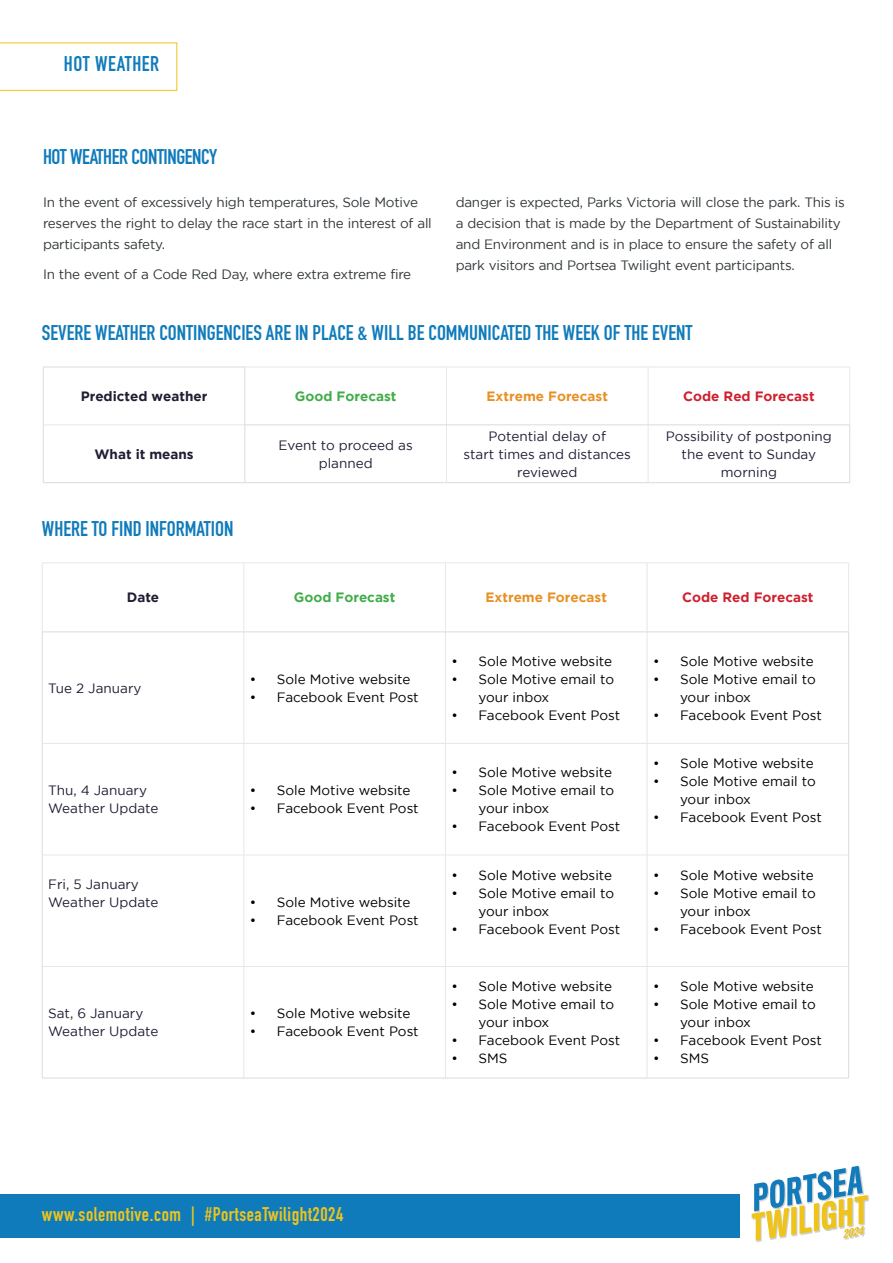
<style>
.page{position:relative;width:893px;height:1263px;background:#fff}
.page>*{position:absolute;margin:0;border:0;box-sizing:border-box;transform-origin:0 0}
.t1{font:700 21px "DIN Condensed";color:#0f7bbb}
.t2{font:700 21px "DIN Condensed";letter-spacing:-.02em;color:#0f7bbb}
.t3{font:700 21px "DIN Condensed";letter-spacing:.03em;color:#0f7bbb}
.t4{font:700 19.5px "DIN Condensed";letter-spacing:.03em;color:#eec41b}
.t5{font:13.5px/18px "Gotham";color:#000}
.t6{font:13.5px/21px "Gotham";letter-spacing:-.02em;color:#32373a}
.t7{font:13.5px/18px "Gotham";color:#221c34;text-align:center}
.t8{font:700 13.5px "Gotham";color:#221c34}
.t9{font:700 13.5px "Gotham";color:#e89024}
.t10{font:700 13.5px "Gotham";color:#cf202f}
.t11{font:700 13.5px "Gotham";color:#41ad49}
</style>
<div class="page">
<div style="left:0;top:1194px;width:739px;height:44px;background:#0f7bbb"></div>
<hr style="left:245px;top:367px;width:201px;height:1px;background:#e6e7e8">
<hr style="left:446px;top:367px;width:202px;height:1px;background:#e6e7e8">
<hr style="left:446px;top:367px;width:1px;height:58px;background:#e6e7e8">
<hr style="left:648px;top:367px;width:202px;height:1px;background:#e6e7e8">
<hr style="left:648px;top:367px;width:1px;height:58px;background:#e6e7e8">
<hr style="left:849px;top:367px;width:1px;height:58px;background:#e6e7e8">
<hr style="left:43px;top:425px;width:202px;height:1px;background:#e6e7e8">
<hr style="left:446px;top:425px;width:1px;height:57px;background:#e6e7e8">
<hr style="left:648px;top:425px;width:1px;height:57px;background:#e6e7e8">
<hr style="left:43px;top:367px;width:202px;height:1px;background:#dcdbdb">
<hr style="left:43px;top:367px;width:1px;height:58px;background:#dcdbdb">
<hr style="left:245px;top:367px;width:1px;height:58px;background:#dcdbdb">
<hr style="left:43px;top:425px;width:1px;height:57px;background:#dcdbdb">
<hr style="left:43px;top:482px;width:202px;height:1px;background:#dcdbdb">
<hr style="left:245px;top:425px;width:201px;height:1px;background:#dcdbdb">
<hr style="left:245px;top:425px;width:1px;height:57px;background:#dcdbdb">
<hr style="left:446px;top:425px;width:202px;height:1px;background:#dcdbdb">
<hr style="left:648px;top:425px;width:202px;height:1px;background:#dcdbdb">
<hr style="left:849px;top:425px;width:1px;height:57px;background:#dcdbdb">
<hr style="left:245px;top:482px;width:201px;height:1px;background:#dcdbdb">
<hr style="left:446px;top:482px;width:202px;height:1px;background:#dcdbdb">
<hr style="left:648px;top:482px;width:202px;height:1px;background:#dcdbdb">
<hr style="left:42px;top:563px;width:202px;height:1px;background:#e6e7e8">
<hr style="left:42px;top:563px;width:1px;height:69px;background:#e6e7e8">
<hr style="left:244px;top:563px;width:201px;height:1px;background:#e6e7e8">
<hr style="left:244px;top:563px;width:1px;height:69px;background:#e6e7e8">
<hr style="left:445px;top:563px;width:202px;height:1px;background:#e6e7e8">
<hr style="left:445px;top:563px;width:1px;height:69px;background:#e6e7e8">
<hr style="left:647px;top:563px;width:202px;height:1px;background:#e6e7e8">
<hr style="left:647px;top:563px;width:1px;height:69px;background:#e6e7e8">
<hr style="left:848px;top:563px;width:1px;height:69px;background:#e6e7e8">
<hr style="left:244px;top:632px;width:1px;height:111px;background:#e6e7e8">
<hr style="left:445px;top:632px;width:1px;height:111px;background:#e6e7e8">
<hr style="left:647px;top:632px;width:1px;height:111px;background:#e6e7e8">
<hr style="left:42px;top:743px;width:202px;height:1px;background:#e6e7e8">
<hr style="left:244px;top:743px;width:201px;height:1px;background:#e6e7e8">
<hr style="left:244px;top:744px;width:1px;height:111px;background:#e6e7e8">
<hr style="left:445px;top:743px;width:202px;height:1px;background:#e6e7e8">
<hr style="left:445px;top:744px;width:1px;height:111px;background:#e6e7e8">
<hr style="left:647px;top:743px;width:201px;height:1px;background:#e6e7e8">
<hr style="left:647px;top:744px;width:1px;height:111px;background:#e6e7e8">
<hr style="left:42px;top:855px;width:202px;height:1px;background:#e6e7e8">
<hr style="left:244px;top:855px;width:201px;height:1px;background:#e6e7e8">
<hr style="left:244px;top:855px;width:1px;height:111px;background:#e6e7e8">
<hr style="left:445px;top:855px;width:202px;height:1px;background:#e6e7e8">
<hr style="left:445px;top:855px;width:1px;height:111px;background:#e6e7e8">
<hr style="left:647px;top:855px;width:201px;height:1px;background:#e6e7e8">
<hr style="left:647px;top:855px;width:1px;height:111px;background:#e6e7e8">
<hr style="left:42px;top:966px;width:202px;height:1px;background:#e6e7e8">
<hr style="left:244px;top:966px;width:201px;height:1px;background:#e6e7e8">
<hr style="left:244px;top:967px;width:1px;height:111px;background:#e6e7e8">
<hr style="left:445px;top:966px;width:202px;height:1px;background:#e6e7e8">
<hr style="left:445px;top:967px;width:1px;height:111px;background:#e6e7e8">
<hr style="left:647px;top:966px;width:201px;height:1px;background:#e6e7e8">
<hr style="left:647px;top:967px;width:1px;height:111px;background:#e6e7e8">
<hr style="left:42px;top:632px;width:202px;height:1px;background:#dcdbdb">
<hr style="left:42px;top:632px;width:1px;height:111px;background:#dcdbdb">
<hr style="left:244px;top:632px;width:201px;height:1px;background:#dcdbdb">
<hr style="left:445px;top:632px;width:202px;height:1px;background:#dcdbdb">
<hr style="left:647px;top:632px;width:202px;height:1px;background:#dcdbdb">
<hr style="left:848px;top:632px;width:1px;height:111px;background:#dcdbdb">
<hr style="left:42px;top:743px;width:1px;height:112px;background:#dcdbdb">
<hr style="left:848px;top:743px;width:1px;height:112px;background:#dcdbdb">
<hr style="left:42px;top:855px;width:1px;height:111px;background:#dcdbdb">
<hr style="left:848px;top:855px;width:1px;height:111px;background:#dcdbdb">
<hr style="left:42px;top:966px;width:1px;height:112px;background:#dcdbdb">
<hr style="left:848px;top:966px;width:1px;height:112px;background:#dcdbdb">
<hr style="left:42px;top:1078px;width:202px;height:1px;background:#dcdbdb">
<hr style="left:244px;top:1078px;width:201px;height:1px;background:#dcdbdb">
<hr style="left:445px;top:1078px;width:202px;height:1px;background:#dcdbdb">
<hr style="left:647px;top:1078px;width:202px;height:1px;background:#dcdbdb">
<svg style="left:0;top:43px;width:177px;height:48px"></svg>
<div style="left:753px;top:1167px;width:116px;height:75px;background:#000;opacity:.2"></div>
<svg style="left:752px;top:1166px;width:116px;height:74px"></svg>
<h1 class="t3" style="left:64px;top:49px;width:97px">HOT WEATHER</h1>
<h1 class="t2" style="left:43px;top:142px;width:176px">HOT WEATHER CONTINGENCY</h1>
<p class="t6" style="left:43px;top:192px;width:390px">In the event of excessively high temperatures, Sole Motive reserves the right to delay the race start in the interest of all participants safety.</p>
<p class="t6" style="left:43px;top:263px;width:370px">In the event of a Code Red Day, where extra extreme fire</p>
<p class="t6" style="left:456px;top:192px;width:390px">danger is expected, Parks Victoria will close the park. This is a decision that is made by the Department of Sustainability and Environment and is in place to ensure the safety of all park visitors and Portsea Twilight event participants.</p>
<h1 class="t1" style="left:42px;top:318px;width:652px">SEVERE WEATHER CONTINGENCIES ARE IN PLACE &amp; WILL BE COMMUNICATED THE WEEK OF THE EVENT</h1>
<p class="t8" style="left:81px;top:388px;width:128px">Predicted weather</p>
<p class="t11" style="left:295px;top:388px;width:103px">Good Forecast</p>
<p class="t9" style="left:487px;top:388px;width:123px">Extreme Forecast</p>
<p class="t10" style="left:683px;top:388px;width:133px">Code Red Forecast</p>
<p class="t8" style="left:94px;top:446px;width:101px">What it means</p>
<p class="t7" style="left:279px;top:436px;width:136px">Event to proceed as planned</p>
<p class="t7" style="left:463px;top:427px;width:169px">Potential delay of<br>start times and distances reviewed</p>
<p class="t7" style="left:666px;top:427px;width:167px">Possibility of postponing the event to Sunday morning</p>
<h1 class="t1" style="left:42px;top:515px;width:193px">WHERE TO FIND INFORMATION</h1>
<p class="t8" style="left:127px;top:590px;width:34px">Date</p>
<p class="t11" style="left:294px;top:590px;width:103px">Good Forecast</p>
<p class="t9" style="left:485px;top:590px;width:123px">Extreme Forecast</p>
<p class="t10" style="left:682px;top:590px;width:133px">Code Red Forecast</p>
<p class="t7" style="left:48px;top:678px;width:95px">Tue 2 January</p>
<p class="t5" style="left:250px;top:669px;width:162px">• Sole Motive website</p>
<p class="t5" style="left:250px;top:687px;width:170px">• Facebook Event Post</p>
<p class="t7" style="left:48px;top:781px;width:112px;text-align:left">Thu, 4 January<br>Weather Update</p>
<p class="t5" style="left:250px;top:781px;width:162px">• Sole Motive website</p>
<p class="t5" style="left:250px;top:799px;width:170px">• Facebook Event Post</p>
<p class="t7" style="left:48px;top:874px;width:112px;text-align:left">Fri, 5 January<br>Weather Update</p>
<p class="t5" style="left:250px;top:892px;width:162px">• Sole Motive website</p>
<p class="t5" style="left:250px;top:910px;width:170px">• Facebook Event Post</p>
<p class="t7" style="left:48px;top:1004px;width:112px;text-align:left">Sat, 6 January<br>Weather Update</p>
<p class="t5" style="left:250px;top:1004px;width:162px">• Sole Motive website</p>
<p class="t5" style="left:250px;top:1022px;width:170px">• Facebook Event Post</p>
<p class="t5" style="left:451px;top:651px;width:162px">• Sole Motive website</p>
<p class="t5" style="left:478px;top:669px;width:137px;text-indent:-27px">• Sole Motive email to your inbox</p>
<p class="t5" style="left:451px;top:705px;width:170px">• Facebook Event Post</p>
<p class="t5" style="left:451px;top:763px;width:162px">• Sole Motive website</p>
<p class="t5" style="left:478px;top:781px;width:137px;text-indent:-27px">• Sole Motive email to your inbox</p>
<p class="t5" style="left:451px;top:817px;width:170px">• Facebook Event Post</p>
<p class="t5" style="left:451px;top:865px;width:162px">• Sole Motive website</p>
<p class="t5" style="left:478px;top:883px;width:137px;text-indent:-27px">• Sole Motive email to your inbox</p>
<p class="t5" style="left:451px;top:919px;width:170px">• Facebook Event Post</p>
<p class="t5" style="left:451px;top:977px;width:162px">• Sole Motive website</p>
<p class="t5" style="left:478px;top:995px;width:137px;text-indent:-27px">• Sole Motive email to your inbox</p>
<p class="t5" style="left:451px;top:1031px;width:170px">• Facebook Event Post</p>
<p class="t5" style="left:451px;top:1049px;width:57px">• SMS</p>
<p class="t5" style="left:653px;top:651px;width:162px">• Sole Motive website</p>
<p class="t5" style="left:680px;top:669px;width:137px;text-indent:-27px">• Sole Motive email to your inbox</p>
<p class="t5" style="left:653px;top:705px;width:170px">• Facebook Event Post</p>
<p class="t5" style="left:653px;top:754px;width:162px">• Sole Motive website</p>
<p class="t5" style="left:680px;top:772px;width:137px;text-indent:-27px">• Sole Motive email to your inbox</p>
<p class="t5" style="left:653px;top:808px;width:170px">• Facebook Event Post</p>
<p class="t5" style="left:653px;top:865px;width:162px">• Sole Motive website</p>
<p class="t5" style="left:680px;top:883px;width:137px;text-indent:-27px">• Sole Motive email to your inbox</p>
<p class="t5" style="left:653px;top:919px;width:170px">• Facebook Event Post</p>
<p class="t5" style="left:653px;top:977px;width:162px">• Sole Motive website</p>
<p class="t5" style="left:680px;top:995px;width:137px;text-indent:-27px">• Sole Motive email to your inbox</p>
<p class="t5" style="left:653px;top:1031px;width:170px">• Facebook Event Post</p>
<p class="t5" style="left:653px;top:1049px;width:57px">• SMS</p>
<h2 class="t4" style="left:42px;top:1201px;width:303px">www.solemotive.com | #PortseaTwilight2024</h2>
</div>
